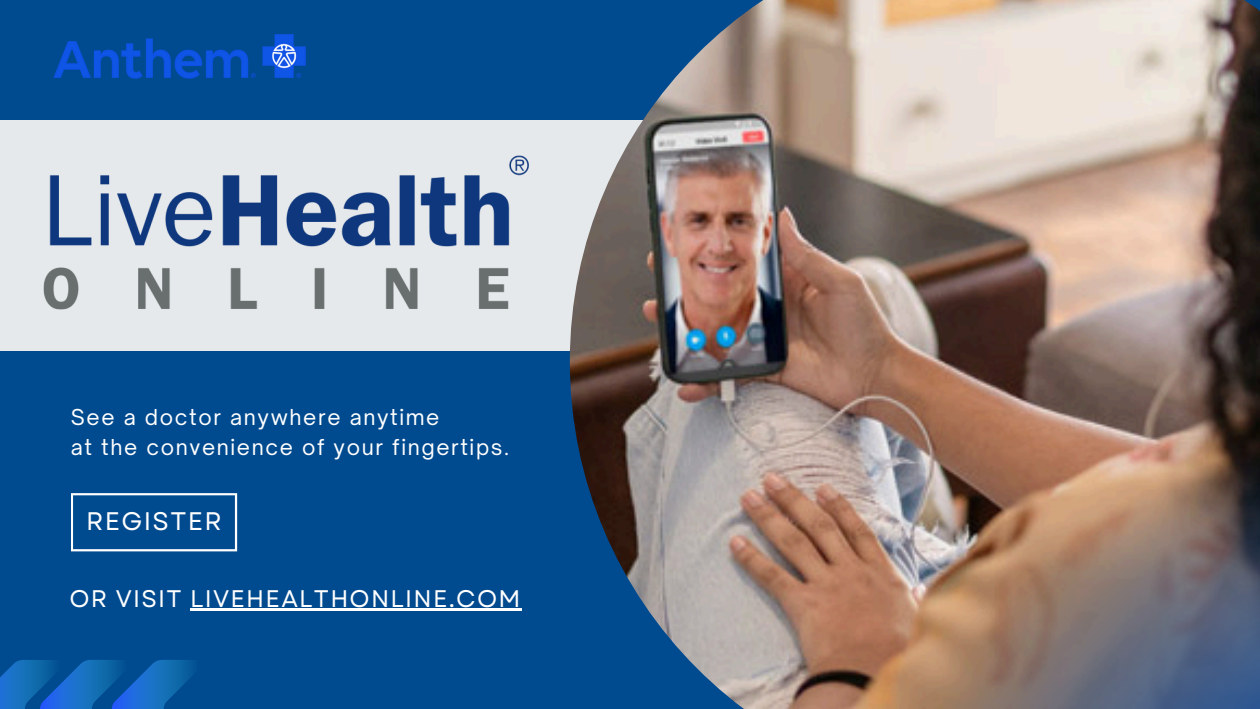
<style>
.page{position:relative;width:1260px;height:709px;background:#004a8f}
.page>*{position:absolute;margin:0;border:0;box-sizing:border-box;transform-origin:0 0}
.t1{font:25.35px "Garet";letter-spacing:.055em;color:#fff}
.t2{font:24px "Garet";letter-spacing:.055em;color:#fff}
.t3{font:21px "Open Sauce One";letter-spacing:.075em;color:#fff}
</style>
<div class="page">
<div style="left:0;top:120px;width:1260px;height:230px;background:#e6e9eb"></div>
<img style="left:570px;top:0;width:690px;height:709px">
<img style="left:901px;top:442px;width:359px;height:267px">
<svg style="left:71px;top:493px;width:166px;height:58px"></svg>
<svg style="left:0;top:660px;width:193px;height:49px"></svg>
<img style="left:43px;top:155px;width:486px;height:155px">
<img style="left:53px;top:34px;width:253px;height:45px">
<hr style="left:190px;top:608px;width:332px;height:3px;background:#fff">
<p class="t3" style="left:71px;top:404px;width:370px">See a doctor anywhere anytime</p>
<p class="t3" style="left:71px;top:434px;width:440px">at the convenience of your fingertips.</p>
<p class="t1" style="left:86px;top:503px;width:137px">REGISTER</p>
<h1 class="t2" style="left:70px;top:581px;width:453px">OR VISIT LIVEHEALTHONLINE.COM</h1>
</div>
